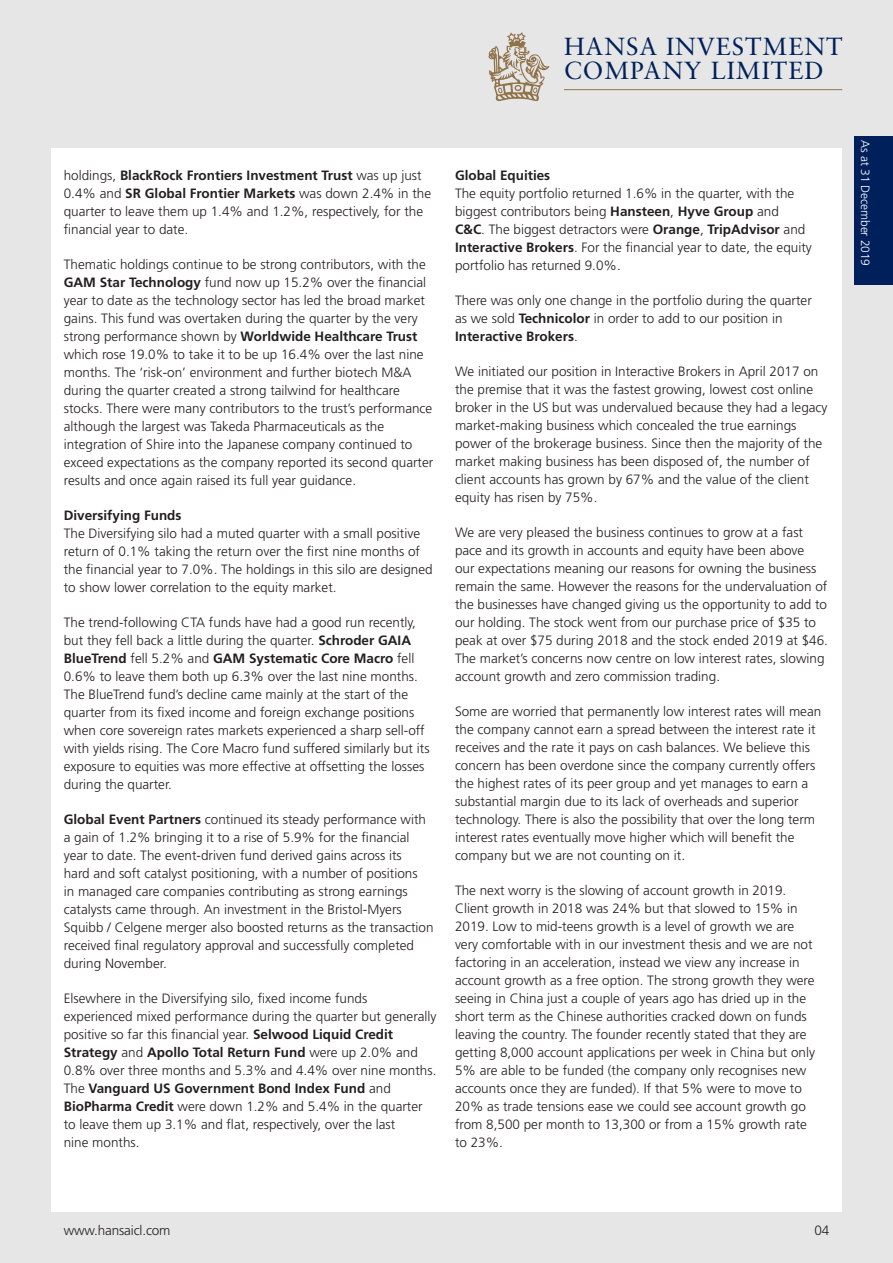
<style>
.page{position:relative;width:893px;height:1263px;background:#e5e6e5}
.page>*{position:absolute;margin:0;border:0;box-sizing:border-box;transform-origin:0 0}
.t1{font:24.75px/24px "Sabon";letter-spacing:.04em;color:#00205b}
.Main_Text{font:300 13.5px/18px "Frutiger LT Std";color:#231f20}
.Sub_Sub_Heading{font:700 13.5px "Frutiger LT Std";color:#231f20}
.t2{font:300 12px "Frutiger LT Std";letter-spacing:-.01em;color:#fff}
.s1{font-weight:700}
</style>
<div class="page">
<div style="left:855px;top:136px;width:38px;height:149px;background:#00205b"></div>
<div style="left:51px;top:149px;width:791px;height:1063px;background:#fff"></div>
<svg style="left:488px;top:32px;width:61px;height:69px"></svg>
<hr style="left:564px;top:89px;width:278px;height:1px;background:#90724b">
<h1 class="t1" style="left:564px;top:34px;width:280px">HANSA INVESTMENT<br>COMPANY LIMITED</h1>
<p class="Main_Text" style="left:64px;top:167px;width:369px">holdings, <span class="s1">BlackRock Frontiers Investment Trust</span> was up just 0.4% and <span class="s1">SR Global Frontier Markets</span> was down 2.4% in the quarter to leave them up 1.4% and 1.2%, respectively, for the financial year to date.</p>
<p class="Main_Text" style="left:64px;top:256px;width:371px">Thematic holdings continue to be strong contributors, with the <span class="s1">GAM Star Technology</span> fund now up 15.2% over the financial year to date as the technology sector has led the broad market gains. This fund was overtaken during the quarter by the very strong performance shown by <span class="s1">Worldwide Healthcare Trust </span>which rose 19.0% to take it to be up 16.4% over the last nine months. The ‘risk-on’ environment and further biotech M&amp;A during the quarter created a strong tailwind for healthcare stocks. There were many contributors to the trust’s performance although the largest was Takeda Pharmaceuticals as the integration of Shire into the Japanese company continued to exceed expectations as the company reported its second quarter results and once again raised its full year guidance.</p>
<p class="Sub_Sub_Heading" style="left:64px;top:508px;width:119px">Diversifying Funds</p>
<p class="Main_Text" style="left:64px;top:525px;width:370px">The Diversifying silo had a muted quarter with a small positive return of 0.1% taking the return over the first nine months of the financial year to 7.0%. The holdings in this silo are designed to show lower correlation to the equity market.</p>
<p class="Main_Text" style="left:64px;top:614px;width:367px">The trend-following CTA funds have had a good run recently, but they fell back a little during the quarter. <span class="s1">Schroder GAIA BlueTrend</span> fell 5.2% and <span class="s1">GAM Systematic Core Macro</span> fell 0.6% to leave them both up 6.3% over the last nine months.<br>The BlueTrend fund’s decline came mainly at the start of the quarter from its fixed income and foreign exchange positions when core sovereign rates markets experienced a sharp sell-off with yields rising. The Core Macro fund suffered similarly but its exposure to equities was more effective at offsetting the losses during the quarter.</p>
<p class="Main_Text" style="left:64px;top:811px;width:371px"><span class="s1">Global Event Partners</span> continued its steady performance with a gain of 1.2% bringing it to a rise of 5.9% for the financial year to date. The event-driven fund derived gains across its<br>hard and soft catalyst positioning, with a number of positions<br>in managed care companies contributing as strong earnings catalysts came through. An investment in the Bristol-Myers Squibb / Celgene merger also boosted returns as the transaction received final regulatory approval and successfully completed during November.</p>
<p class="Main_Text" style="left:64px;top:990px;width:374px">Elsewhere in the Diversifying silo, fixed income funds experienced mixed performance during the quarter but generally positive so far this financial year. <span class="s1">Selwood Liquid Credit Strategy</span> and <span class="s1">Apollo Total Return Fund</span> were up 2.0% and 0.8% over three months and 5.3% and 4.4% over nine months.<br>The <span class="s1">Vanguard US Government Bond Index Fund</span> and <span class="s1">BioPharma Credit</span> were down 1.2% and 5.4% in the quarter to leave them up 3.1% and flat, respectively, over the last<br>nine months.</p>
<p class="Sub_Sub_Heading" style="left:455px;top:168px;width:97px">Global Equities</p>
<p class="Main_Text" style="left:455px;top:185px;width:358px">The equity portfolio returned 1.6% in the quarter, with the biggest contributors being <span class="s1">Hansteen</span>, <span class="s1">Hyve Group</span> and <span class="s1">C&amp;C</span>. The biggest detractors were <span class="s1">Orange</span>, <span class="s1">TripAdvisor</span> and <span class="s1">Interactive Brokers</span>. For the financial year to date, the equity portfolio has returned 9.0%.</p>
<p class="Main_Text" style="left:455px;top:292px;width:358px">There was only one change in the portfolio during the quarter as we sold <span class="s1">Technicolor</span> in order to add to our position in<br><span class="s1">Interactive Brokers</span>.</p>
<p class="Main_Text" style="left:455px;top:363px;width:374px">We initiated our position in Interactive Brokers in April 2017 on the premise that it was the fastest growing, lowest cost online broker in the US but was undervalued because they had a legacy market-making business which concealed the true earnings power of the brokerage business. Since then the majority of the market making business has been disposed of, the number of client accounts has grown by 67% and the value of the client equity has risen by 75%.</p>
<p class="Main_Text" style="left:455px;top:524px;width:374px">We are very pleased the business continues to grow at a fast pace and its growth in accounts and equity have been above<br>our expectations meaning our reasons for owning the business remain the same. However the reasons for the undervaluation of the businesses have changed giving us the opportunity to add to our holding. The stock went from our purchase price of $35 to peak at over $75 during 2018 and the stock ended 2019 at $46.<br>The market’s concerns now centre on low interest rates, slowing account growth and zero commission trading.</p>
<p class="Main_Text" style="left:455px;top:703px;width:368px">Some are worried that permanently low interest rates will mean the company cannot earn a spread between the interest rate it receives and the rate it pays on cash balances. We believe this concern has been overdone since the company currently offers the highest rates of its peer group and yet manages to earn a substantial margin due to its lack of overheads and superior technology. There is also the possibility that over the long term interest rates eventually move higher which will benefit the company but we are not counting on it.</p>
<p class="Main_Text" style="left:455px;top:882px;width:362px">The next worry is the slowing of account growth in 2019.<br>Client growth in 2018 was 24% but that slowed to 15% in 2019. Low to mid-teens growth is a level of growth we are very comfortable with in our investment thesis and we are not factoring in an acceleration, instead we view any increase in account growth as a free option. The strong growth they were seeing in China just a couple of years ago has dried up in the short term as the Chinese authorities cracked down on funds leaving the country. The founder recently stated that they are getting 8,000 account applications per week in China but only 5% are able to be funded (the company only recognises new accounts once they are funded). If that 5% were to move to 20% as trade tensions ease we could see account growth go from 8,500 per month to 13,300 or from a 15% growth rate to 23%.</p>
<p class="t2" style="left:872px;top:140px;width:127px;rotate:90deg">As at 31 December 2019</p>
<p class="Main_Text" style="left:64px;top:1221px;width:108px">www.hansaicl.com</p>
<p class="Main_Text" style="left:814px;top:1221px;width:16px">04</p>
</div>
